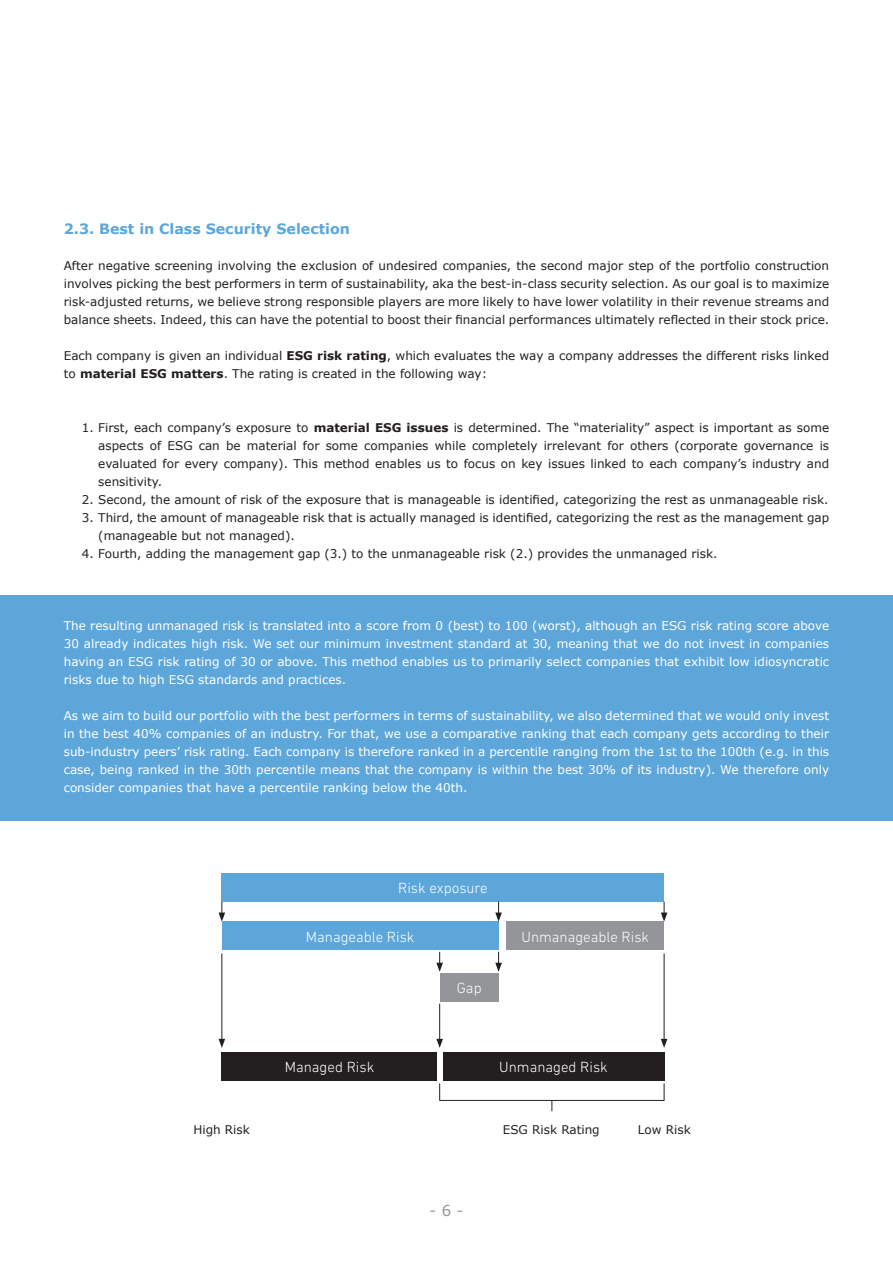
<style>
.page{position:relative;width:893px;height:1263px;background:#fff}
.page>*{position:absolute;margin:0;border:0;box-sizing:border-box;transform-origin:0 0}
.t1{font:300 15px "DIN Next LT Pro";color:#fff}
.t2{font:15px "Verdana";color:#939598}
.t3{font:700 14.25px "Verdana";color:#5da6da}
.t4{font:12px/18px "Verdana";color:#231f20;text-align:justify}
.t5{font:12px/18px "Verdana";color:#fff;text-align:justify}
.s1{font-weight:700}
</style>
<div class="page">
<div style="left:0;top:595px;width:893px;height:226px;background:#5da6da"></div>
<div style="left:222px;top:873px;width:442px;height:29px;background:#5da6da"></div>
<div style="left:222px;top:1052px;width:215px;height:28px;background:#231f20"></div>
<div style="left:440px;top:973px;width:59px;height:28px;background:#939598"></div>
<div style="left:222px;top:922px;width:277px;height:28px;background:#5da6da"></div>
<div style="left:507px;top:922px;width:157px;height:28px;background:#939598"></div>
<div style="left:443px;top:1052px;width:221px;height:28px;background:#231f20"></div>
<hr style="left:664px;top:953px;width:1px;height:88px;background:#231f20">
<svg style="left:661px;top:1039px;width:6px;height:9px"></svg>
<hr style="left:222px;top:953px;width:1px;height:88px;background:#231f20">
<svg style="left:219px;top:1039px;width:6px;height:9px"></svg>
<hr style="left:439px;top:1004px;width:1px;height:37px;background:#231f20">
<svg style="left:436px;top:1039px;width:7px;height:9px"></svg>
<svg style="left:439px;top:1083px;width:1px;height:18px"></svg>
<svg style="left:664px;top:1083px;width:1px;height:18px"></svg>
<hr style="left:440px;top:1100px;width:224px;height:1px;background:#231f20">
<svg style="left:436px;top:952px;width:7px;height:20px"></svg>
<svg style="left:495px;top:952px;width:7px;height:20px"></svg>
<svg style="left:661px;top:902px;width:6px;height:20px"></svg>
<svg style="left:495px;top:902px;width:7px;height:20px"></svg>
<svg style="left:219px;top:902px;width:6px;height:20px"></svg>
<p class="t3" style="left:64px;top:220px;width:288px">2.3. Best in Class Security Selection</p>
<p class="t4" style="left:64px;top:257px;width:767px">After negative screening involving the exclusion of undesired companies, the second major step of the portfolio construction involves picking the best performers in term of sustainability, aka the best-in-class security selection. As our goal is to maximize risk-adjusted returns, we believe strong responsible players are more likely to have lower volatility in their revenue streams and balance sheets. Indeed, this can have the potential to boost their financial performances ultimately reflected in their stock price.</p>
<p class="t4" style="left:64px;top:347px;width:767px">Each company is given an individual <span class="s1">ESG risk rating</span>, which evaluates the way a company addresses the different risks linked to <span class="s1">material ESG matters</span>. The rating is created in the following way:</p>
<p class="t4" style="left:98px;top:419px;width:732px;text-indent:-16px">1. First, each company’s exposure to <span class="s1">material ESG issues</span> is determined. The “materiality” aspect is important as some aspects of ESG can be material for some companies while completely irrelevant for others (corporate governance is evaluated for every company). This method enables us to focus on key issues linked to each company’s industry and sensitivity.</p>
<p class="t4" style="left:82px;top:491px;width:748px">2. Second, the amount of risk of the exposure that is manageable is identified, categorizing the rest as unmanageable risk.</p>
<p class="t4" style="left:98px;top:509px;width:732px;text-indent:-16px">3. Third, the amount of manageable risk that is actually managed is identified, categorizing the rest as the management gap (manageable but not managed).</p>
<p class="t4" style="left:82px;top:545px;width:637px">4. Fourth, adding the management gap (3.) to the unmanageable risk (2.) provides the unmanaged risk.</p>
<p class="t5" style="left:64px;top:617px;width:767px">The resulting unmanaged risk is translated into a score from 0 (best) to 100 (worst), although an ESG risk rating score above 30 already indicates high risk. We set our minimum investment standard at 30, meaning that we do not invest in companies having an ESG risk rating of 30 or above. This method enables us to primarily select companies that exhibit low idiosyncratic risks due to high ESG standards and practices.</p>
<p class="t5" style="left:64px;top:707px;width:767px">As we aim to build our portfolio with the best performers in terms of sustainability, we also determined that we would only invest in the best 40% companies of an industry. For that, we use a comparative ranking that each company gets according to their sub-industry peers’ risk rating. Each company is therefore ranked in a percentile ranging from the 1st to the 100th (e.g. in this case, being ranked in the 30th percentile means that the company is within the best 30% of its industry). We therefore only consider companies that have a percentile ranking below the 40th.</p>
<p class="t1" style="left:398px;top:879px;width:91px">Risk exposure</p>
<p class="t1" style="left:306px;top:928px;width:110px">Manageable Risk</p>
<p class="t1" style="left:521px;top:928px;width:129px">Unmanageable Risk</p>
<p class="t1" style="left:285px;top:1058px;width:91px">Managed Risk</p>
<p class="t1" style="left:457px;top:979px;width:26px">Gap</p>
<p class="t1" style="left:499px;top:1058px;width:110px">Unmanaged Risk</p>
<p class="t4" style="left:193px;top:1121px;width:58px">High Risk</p>
<p class="t4" style="left:503px;top:1121px;width:98px">ESG Risk Rating</p>
<p class="t4" style="left:638px;top:1121px;width:54px">Low Risk</p>
<p class="t2" style="left:430px;top:1200px;width:35px">- 6 -</p>
</div>
